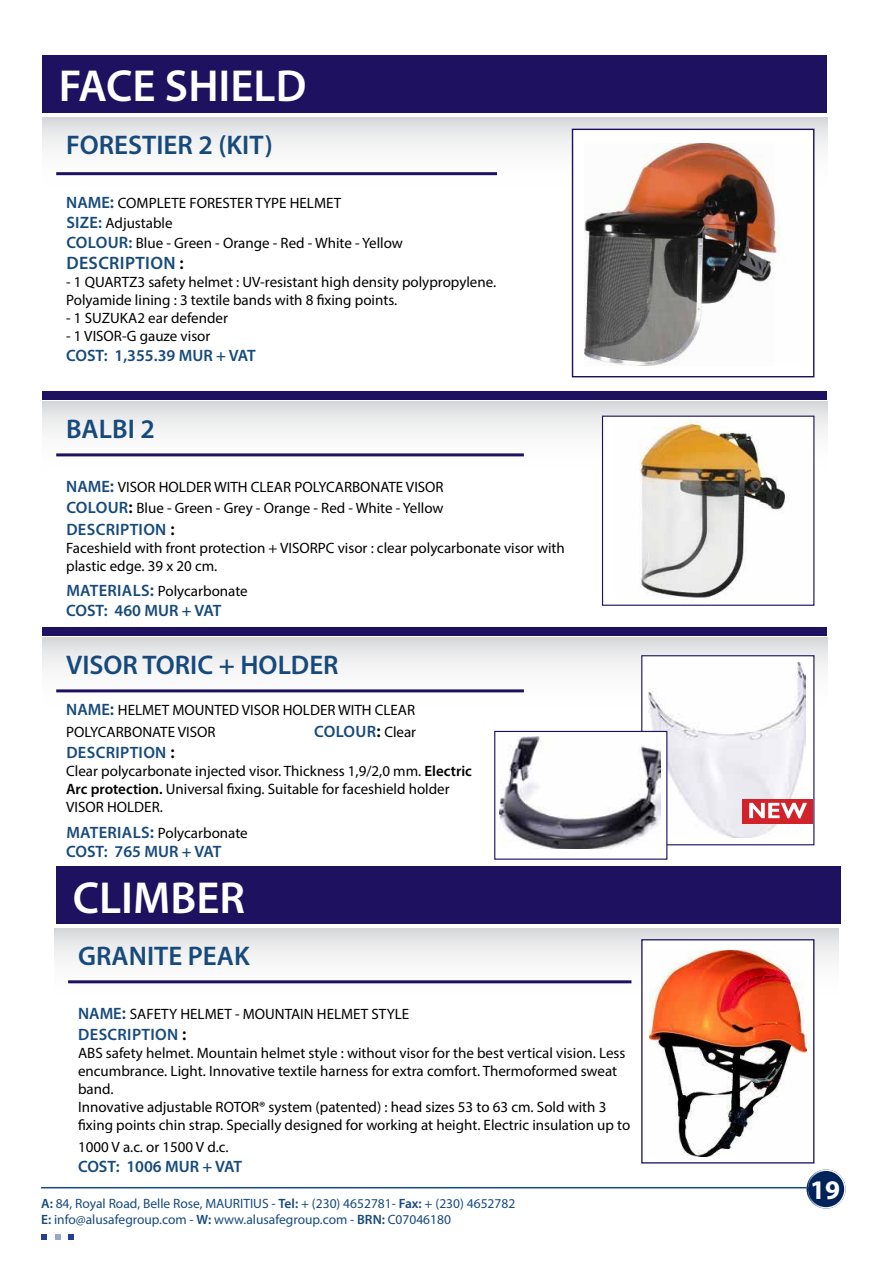
<style>
.page{position:relative;width:893px;height:1263px;background:#fff}
.page>*{position:absolute;margin:0;border:0;box-sizing:border-box;transform-origin:0 0}
.t1{font:600 45px "Myriad Pro";color:#fff}
.t2{font:600 27px "Myriad Pro";color:#174a7c}
.t3{font:700 27px "Myriad Pro";color:#fff}
.t4{font:600 18px "Myriad Pro";color:#174a7c}
.t5{font:600 18px "Myriad Pro";color:#000}
.t6{font:600 16.5px "Myriad Pro";color:#174a7c}
.t7{font:15px/18px "Myriad Pro";color:#000}
.t8{font:13.5px/16.2px "Myriad Pro";color:#174a7c}
.s1{font-weight:600;font-size:16.5px;color:#174a7c}
.s2{font-weight:600;font-size:18px;color:#174a7c}
.s3{font-weight:600;font-size:18px}
.s4{font-weight:600}
</style>
<div class="page">
<svg style="left:68px;top:1234px;width:6px;height:5px"></svg>
<svg style="left:55px;top:1234px;width:6px;height:5px"></svg>
<svg style="left:41px;top:1234px;width:6px;height:5px"></svg>
<hr style="left:41px;top:1187px;width:785px;height:1px;background:#174a7c">
<div style="left:807px;top:1170px;width:38px;height:38px;background:#002359;border-radius:50%"></div>
<div style="left:806px;top:1169px;width:40px;height:39px;border:2px solid #fff;border-radius:50%"></div>
<svg style="left:42px;top:402px;width:785px;height:105px"></svg>
<hr style="left:56px;top:453px;width:468px;height:3px;background:#1d1160">
<div style="left:42px;top:55px;width:785px;height:58px;background:#1d1160"></div>
<div style="left:42px;top:118px;width:785px;height:105px;background:linear-gradient(to bottom,#e5e6e7,#fff)"></div>
<hr style="left:56px;top:172px;width:441px;height:3px;background:#1d1160">
<div style="left:572px;top:129px;width:242px;height:248px;background:#fff"></div>
<img style="left:585px;top:143px;width:196px;height:222px">
<div style="left:572px;top:129px;width:242px;height:248px;border:1px solid #1d1160"></div>
<div style="left:602px;top:416px;width:212px;height:189px;background:#fff"></div>
<img style="left:639px;top:421px;width:146px;height:177px">
<div style="left:602px;top:416px;width:212px;height:190px;border:1px solid #1d1160"></div>
<svg style="left:54px;top:929px;width:785px;height:105px"></svg>
<hr style="left:68px;top:980px;width:563px;height:3px;background:#1d1160">
<div style="left:642px;top:940px;width:172px;height:223px;background:#fff"></div>
<img style="left:649px;top:951px;width:157px;height:205px">
<div style="left:641px;top:939px;width:173px;height:224px;border:1px solid #1d1160"></div>
<div style="left:56px;top:866px;width:785px;height:58px;background:#1d1160"></div>
<div style="left:42px;top:391px;width:785px;height:8px;background:#1d1160"></div>
<svg style="left:42px;top:638px;width:785px;height:105px"></svg>
<hr style="left:56px;top:689px;width:468px;height:3px;background:#1d1160">
<div style="left:642px;top:656px;width:172px;height:189px;background:#fff"></div>
<img style="left:648px;top:662px;width:157px;height:176px">
<div style="left:641px;top:655px;width:173px;height:190px;border:1px solid #1d1160"></div>
<div style="left:42px;top:627px;width:785px;height:8px;background:#1d1160"></div>
<div style="left:495px;top:731px;width:172px;height:128px;background:#fff"></div>
<img style="left:500px;top:737px;width:161px;height:111px">
<div style="left:494px;top:731px;width:173px;height:129px;border:1px solid #1d1160"></div>
<div style="left:742px;top:799px;width:71px;height:24px;background:#d2232a"></div>
<svg style="left:749px;top:803px;width:58px;height:15px"></svg>
<h1 class="t1" style="left:59px;top:57px;width:249px">FACE SHIELD</h1>
<h2 class="t2" style="left:66px;top:128px;width:208px">FORESTIER 2 (KIT)</h2>
<p class="t7" style="left:66px;top:193px;width:276px;line-height:19.8px"><span class="s1">NAME</span><span class="s2">:</span> COMPLETE FORESTER TYPE HELMET<br><span class="s1">SIZE:</span> Adjustable</p>
<p class="t6" style="left:66px;top:232px;width:21px">COLOUR</p>
<p class="t7" style="left:129px;top:234px;width:276px"><span class="s1">:</span> Blue - Green - Orange - Red - White - Yellow</p>
<p class="t4" style="left:66px;top:252px;width:24px">DESCRIPTION</p>
<p class="t5" style="left:179px;top:252px;width:6px">:</p>
<p class="t7" style="left:66px;top:273px;width:432px">- 1 QUARTZ3 safety helmet : UV-resistant high density polypropylene.<br>Polyamide lining : 3 textile bands with 8 fixing points.</p>
<p class="t7" style="left:66px;top:309px;width:163px">- 1 SUZUKA2 ear defender</p>
<p class="t7" style="left:66px;top:327px;width:146px">- 1 VISOR-G gauze visor</p>
<p class="t6" style="left:66px;top:345px;width:191px">COST: 1,355.39 MUR + VAT</p>
<h2 class="t2" style="left:66px;top:412px;width:90px">BALBI 2</h2>
<p class="t7" style="left:66px;top:477px;width:379px"><span class="s1">NAME</span><span class="s2">:</span> VISOR HOLDER WITH CLEAR POLYCARBONATE VISOR</p>
<p class="t6" style="left:66px;top:497px;width:21px">COLOUR</p>
<p class="t7" style="left:129px;top:499px;width:317px"><span class="s3">:</span> Blue - Green - Grey - Orange - Red - White - Yellow</p>
<p class="t6" style="left:66px;top:519px;width:22px">DESCRIPTION</p>
<p class="t5" style="left:170px;top:517px;width:6px">:</p>
<p class="t7" style="left:66px;top:539px;width:500px">Faceshield with front protection + VISORPC visor : clear polycarbonate visor with plastic edge. 39 x 20 cm.</p>
<p class="t6" style="left:66px;top:580px;width:24px">MATERIALS</p>
<p class="t7" style="left:150px;top:582px;width:99px"><span class="s2">:</span> Polycarbonate</p>
<p class="t6" style="left:66px;top:600px;width:157px">COST: 460 MUR + VAT</p>
<h2 class="t2" style="left:66px;top:647px;width:274px">VISOR TORIC + HOLDER</h2>
<p class="t7" style="left:66px;top:699px;width:351px;line-height:21.6px"><span class="s1">NAME</span><span class="s2">:</span> HELMET MOUNTED VISOR HOLDER WITH CLEAR<br>POLYCARBONATE VISOR</p>
<p class="t6" style="left:314px;top:721px;width:21px">COLOUR</p>
<p class="t7" style="left:376px;top:722px;width:41px"><span class="s3">:</span> Clear</p>
<p class="t6" style="left:66px;top:742px;width:22px">DESCRIPTION</p>
<p class="t5" style="left:170px;top:741px;width:6px">:</p>
<p class="t7" style="left:66px;top:762px;width:407px">Clear polycarbonate injected visor. Thickness 1,9/2,0 mm. <span class="s4">ELECTRIC<br>ARC PROTECTION.</span> Universal fixing. Suitable for faceshield holder<br>VISOR HOLDER.</p>
<p class="t6" style="left:66px;top:821px;width:24px">MATERIALS</p>
<p class="t7" style="left:150px;top:823px;width:99px"><span class="s2">:</span> Polycarbonate</p>
<p class="t6" style="left:66px;top:841px;width:157px">COST: 765 MUR + VAT</p>
<h1 class="t1" style="left:73px;top:869px;width:174px">CLIMBER</h1>
<h2 class="t2" style="left:78px;top:938px;width:173px">GRANITE PEAK</h2>
<p class="t7" style="left:78px;top:1004px;width:333px"><span class="s1">NAME</span><span class="s2">:</span> SAFETY HELMET - MOUNTAIN HELMET STYLE</p>
<p class="t6" style="left:78px;top:1024px;width:22px">DESCRIPTION</p>
<p class="t5" style="left:182px;top:1023px;width:6px">:</p>
<p class="t7" style="left:78px;top:1044px;width:554px">ABS safety helmet. Mountain helmet style : without visor for the best vertical vision. Less encumbrance. Light. Innovative textile harness for extra comfort. Thermoformed sweat band.<br>Innovative adjustable ROTOR® system (patented) : head sizes 53 to 63 cm. Sold with 3 fixing points chin strap. Specially designed for working at height. Electric insulation up to</p>
<p class="t7" style="left:78px;top:1138px;width:152px">1000 V a.c. or 1500 V d.c.</p>
<p class="t6" style="left:78px;top:1156px;width:166px">COST: 1006 MUR + VAT</p>
<p class="t8" style="left:41px;top:1195px;width:476px"><span class="s4">A:</span> 84, Royal Road, Belle Rose, MAURITIUS - <span class="s4">TEL:</span> + (230) 4652781- <span class="s4">FAX:</span> + (230) 4652782<br><span class="s4">E:</span> info@alusafegroup.com - <span class="s4">W:</span> www.alusafegroup.com - <span class="s4">BRN:</span> C07046180</p>
<h2 class="t3" style="left:810px;top:1173px;width:31px">19</h2>
</div>
